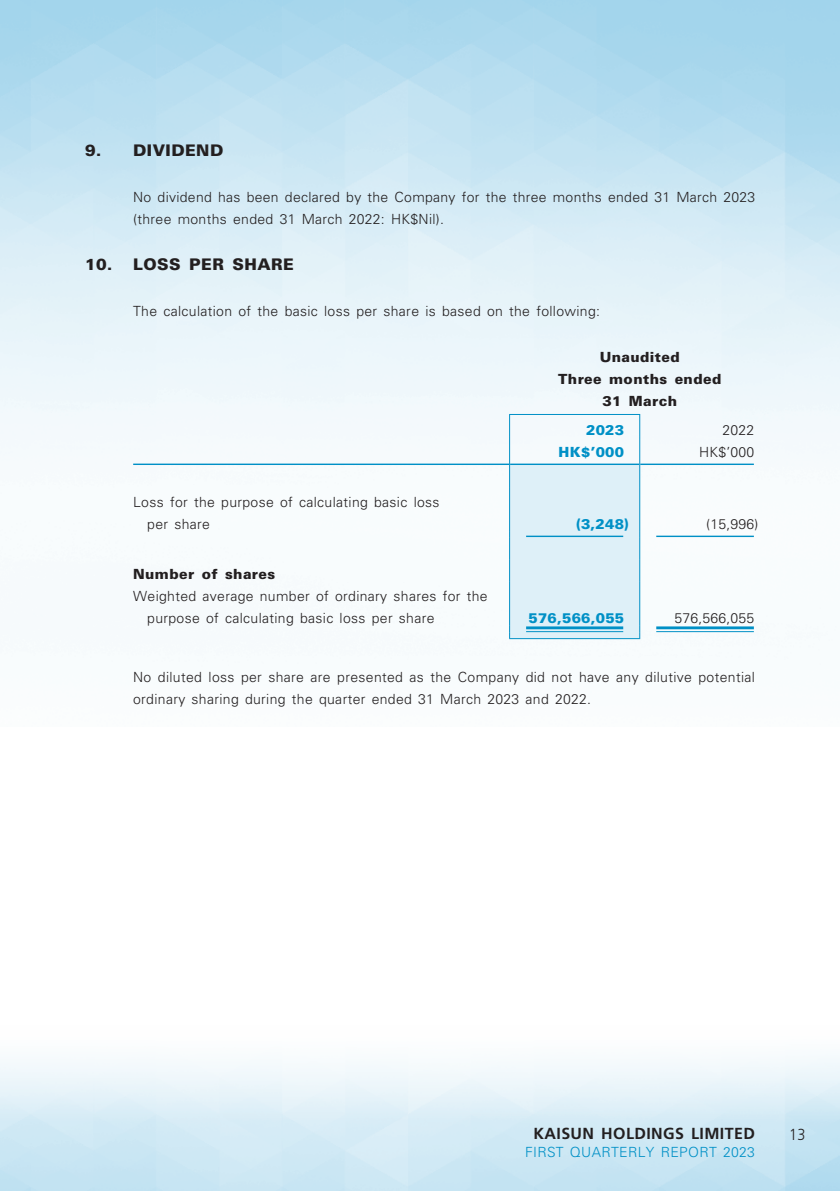
<style>
.page{position:relative;width:840px;height:1191px;background:#fff}
.page>*{position:absolute;margin:0;border:0;box-sizing:border-box;transform-origin:0 0}
._17_H1__Note{font:900 16px "Univers LT Std";letter-spacing:.025em;color:#231f20}
.t1{font:700 16px "Frutiger LT Std";letter-spacing:.025em;color:#231f20}
.t2{font:300 16px "Frutiger LT Std";color:#231f20;scale:.9 1}
._02_Note_Text{font:300 14px/22px "Univers LT Std";letter-spacing:.025em;color:#231f20}
._29_Table_Stub__Note{font:300 14px/22px "Univers LT Std";letter-spacing:.025em;color:#231f20}
._02_Note_Text-2{font:900 14px/22px "Univers LT Std";letter-spacing:.025em;color:#231f20;text-align:center}
._02_Note_Text-3{font:900 14px "Univers LT Std";letter-spacing:.015em;color:#0090c6}
.t3{font:300 14px "Univers LT Std";letter-spacing:.025em;color:#0090c6}
._29_Table_Stub__Note-2{font:900 14px "Univers LT Std";letter-spacing:.025em;color:#231f20}
</style>
<div class="page">
<img style="left:0;top:0;width:839px;height:640px">
<hr style="left:509px;top:414px;width:131px;height:1px;background:#0090c6">
<hr style="left:509px;top:638px;width:131px;height:1px;background:#0090c6">
<svg style="left:509px;top:415px;width:131px;height:223px"></svg>
<hr style="left:133px;top:463px;width:376px;height:2px;background:#0090c6">
<hr style="left:510px;top:463px;width:129px;height:2px;background:#0090c6">
<hr style="left:640px;top:463px;width:113px;height:2px;background:#0090c6">
<hr style="left:526px;top:535px;width:97px;height:2px;background:#0090c6">
<hr style="left:656px;top:535px;width:97px;height:2px;background:#0090c6">
<hr style="left:526px;top:626px;width:97px;height:3px;background:#0090c6">
<hr style="left:526px;top:631px;width:97px;height:1px;background:#0090c6">
<hr style="left:656px;top:626px;width:97px;height:3px;background:#0090c6">
<hr style="left:656px;top:631px;width:97px;height:1px;background:#0090c6">
<p class="_17_H1__Note" style="left:85px;top:140px;width:140px">9. DIVIDEND</p>
<p class="_02_Note_Text" style="left:133px;top:186px;width:623px">No dividend has been declared by the Company for the three months ended 31 March 2023 (three months ended 31 March 2022: HK$Nil).</p>
<p class="_17_H1__Note" style="left:85px;top:254px;width:210px">10. LOSS PER SHARE</p>
<p class="_02_Note_Text" style="left:133px;top:300px;width:468px">The calculation of the basic loss per share is based on the following:</p>
<p class="_02_Note_Text-2" style="left:558px;top:346px;width:164px">Unaudited<br>Three months ended<br>31 March</p>
<p class="_02_Note_Text-3" style="left:585px;top:421px;width:40px">2023</p>
<p class="_02_Note_Text" style="left:722px;top:419px;width:33px">2022</p>
<p class="_02_Note_Text-3" style="left:558px;top:443px;width:67px">HK$’000</p>
<p class="_02_Note_Text" style="left:698px;top:441px;width:57px">HK$’000</p>
<p class="_29_Table_Stub__Note" style="left:147px;top:491px;width:294px;text-indent:-14px">Loss for the purpose of calculating basic loss per share</p>
<p class="_02_Note_Text-3" style="left:575px;top:515px;width:54px">(3,248)</p>
<p class="_02_Note_Text" style="left:705px;top:513px;width:53px">(15,996)</p>
<p class="_29_Table_Stub__Note-2" style="left:133px;top:565px;width:143px">Number of shares</p>
<p class="_29_Table_Stub__Note" style="left:147px;top:585px;width:342px;text-indent:-14px">Weighted average number of ordinary shares for the purpose of calculating basic loss per share</p>
<p class="_02_Note_Text-3" style="left:528px;top:609px;width:97px">576,566,055</p>
<p class="_02_Note_Text" style="left:674px;top:607px;width:81px">576,566,055</p>
<p class="_02_Note_Text" style="left:133px;top:665px;width:623px">No diluted loss per share are presented as the Company did not have any dilutive potential ordinary sharing during the quarter ended 31 March 2023 and 2022.</p>
<p class="t1" style="left:533px;top:1124px;width:223px">KAISUN HOLDINGS LIMITED</p>
<p class="t2" style="left:788px;top:1125px;width:20px">13</p>
<p class="t3" style="left:524px;top:1143px;width:231px">FIRST QUARTERLY REPORT 2023</p>
</div>
